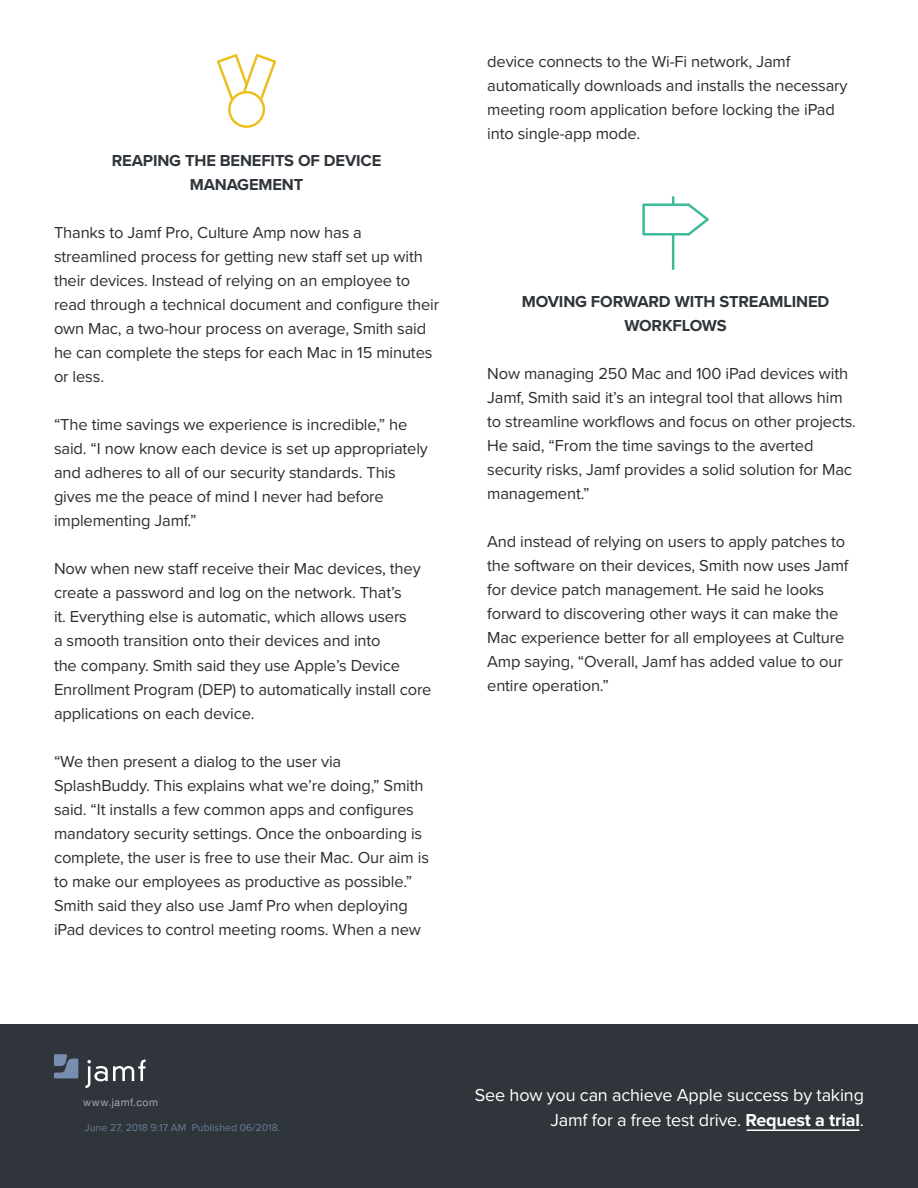
<style>
.page{position:relative;width:918px;height:1188px;background:#fff}
.page>*{position:absolute;margin:0;border:0;box-sizing:border-box;transform-origin:0 0}
.t1{font:18px/25.5px "Proxima Nova";letter-spacing:-.01em;color:#fff;text-align:right}
.t2{font:16.5px/24px "Proxima Nova";letter-spacing:-.01em;color:#302d2d}
.t3{font:700 16.5px/24px "Proxima Nova";letter-spacing:-.01em;color:#2f353a;text-align:center}
.t4{font:10.5px "Proxima Nova";color:#788eb1}
.t5{font:10.5px "Helvetica Neue";letter-spacing:.045em;color:#a7a9ac}
.s1{font-weight:700}
</style>
<div class="page">
<div style="left:0;top:1025px;width:918px;height:163px;background:#2f353a"></div>
<svg style="left:85px;top:1059px;width:61px;height:29px"></svg>
<svg style="left:54px;top:1054px;width:24px;height:24px"></svg>
<svg style="left:217px;top:54px;width:59px;height:74px"></svg>
<svg style="left:642px;top:196px;width:67px;height:40px"></svg>
<hr style="left:672px;top:233px;width:2px;height:37px;background:#3aba99">
<hr style="left:747px;top:1130px;width:112px;height:1px;background:#fff">
<p class="t3" style="left:112px;top:150px;width:271px">REAPING THE BENEFITS OF DEVICE<br>MANAGEMENT</p>
<p class="t2" style="left:54px;top:221px;width:387px">Thanks to Jamf Pro, Culture Amp now has a streamlined process for getting new staff set up with their devices. Instead of relying on an employee to read through a technical document and configure their own Mac, a two-hour process on average, Smith said he can complete the steps for each Mac in 15 minutes or less.</p>
<p class="t2" style="left:54px;top:413px;width:376px">“The time savings we experience is incredible,” he said. “I now know each device is set up appropriately and adheres to all of our security standards. This gives me the peace of mind I never had before implementing Jamf.”</p>
<p class="t2" style="left:54px;top:557px;width:379px">Now when new staff receive their Mac devices, they create a password and log on the network. That’s<br>it. Everything else is automatic, which allows users<br>a smooth transition onto their devices and into<br>the company. Smith said they use Apple’s Device Enrollment Program (DEP) to automatically install core applications on each device.</p>
<p class="t2" style="left:54px;top:749px;width:377px">“We then present a dialog to the user via SplashBuddy. This explains what we’re doing,” Smith said. “It installs a few common apps and configures mandatory security settings. Once the onboarding is complete, the user is free to use their Mac. Our aim is to make our employees as productive as possible.” Smith said they also use Jamf Pro when deploying iPad devices to control meeting rooms. When a new</p>
<p class="t2" style="left:487px;top:50px;width:362px">device connects to the Wi-Fi network, Jamf automatically downloads and installs the necessary meeting room application before locking the iPad into single-app mode.</p>
<p class="t3" style="left:522px;top:290px;width:309px">MOVING FORWARD WITH STREAMLINED<br>WORKFLOWS</p>
<p class="t2" style="left:487px;top:362px;width:370px">Now managing 250 Mac and 100 iPad devices with Jamf, Smith said it’s an integral tool that allows him to streamline workflows and focus on other projects.<br>He said, “From the time savings to the averted security risks, Jamf provides a solid solution for Mac management.”</p>
<p class="t2" style="left:487px;top:530px;width:363px">And instead of relying on users to apply patches to the software on their devices, Smith now uses Jamf for device patch management. He said he looks forward to discovering other ways it can make the Mac experience better for all employees at Culture Amp saying, “Overall, Jamf has added value to our entire operation.”</p>
<p class="t5" style="left:83px;top:1095px;width:76px">www.jamf.com</p>
<p class="t4" style="left:85px;top:1121px;width:197px">June 27, 2018 9:17 AM Published 06/2018.</p>
<p class="t1" style="left:475px;top:1083px;width:391px">See how you can achieve Apple success by taking<br>Jamf for a free test drive. <span class="s1">Request a trial</span>.</p>
</div>
